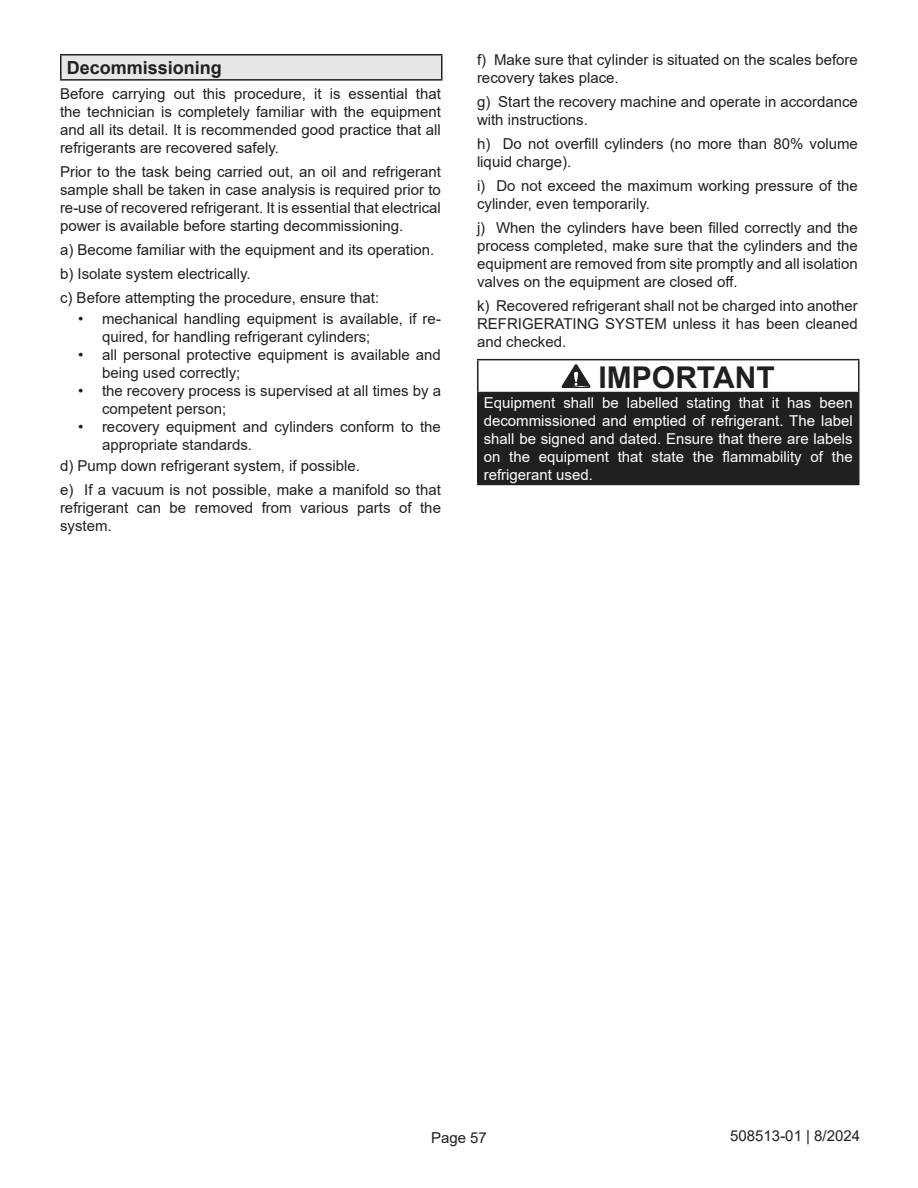
<style>
.page{position:relative;width:918px;height:1188px;background:#fff}
.page>*{position:absolute;margin:0;border:0;box-sizing:border-box;transform-origin:0 0}
.WARNING_20pt{font:700 30px "Arial";color:#231f20}
.Header_1_TOC{font:700 18px "Arial";color:#231f20}
.Paragraph{font:15px/18px "Arial";color:#231f20}
.White_10pt{font:15px/18px "Arial";color:#fff;text-align:justify}
</style>
<div class="page">
<div style="left:61px;top:55px;width:381px;height:25px;background:#e6e7e9"></div>
<hr style="left:60px;top:54px;width:382px;height:2px;background:#231f20">
<hr style="left:60px;top:56px;width:2px;height:23px;background:#231f20">
<svg style="left:441px;top:56px;width:1px;height:23px"></svg>
<hr style="left:60px;top:79px;width:382px;height:2px;background:#231f20">
<div style="left:478px;top:393px;width:381px;height:91px;background:#231f20"></div>
<hr style="left:477px;top:359px;width:383px;height:1px;background:#231f20">
<hr style="left:477px;top:360px;width:1px;height:32px;background:#231f20">
<hr style="left:858px;top:360px;width:2px;height:32px;background:#231f20">
<hr style="left:477px;top:392px;width:383px;height:1px;background:#231f20">
<hr style="left:477px;top:393px;width:1px;height:91px;background:#231f20">
<hr style="left:858px;top:393px;width:2px;height:91px;background:#231f20">
<hr style="left:477px;top:484px;width:383px;height:1px;background:#231f20">
<svg style="left:561px;top:364px;width:30px;height:24px"></svg>
<p class="Header_1_TOC" style="left:67px;top:55px;width:157px">Decommissioning</p>
<p class="Paragraph" style="left:60px;top:84px;width:382px;text-align:justify">Before carrying out this procedure, it is essential that the technician is completely familiar with the equipment and all its detail. It is recommended good practice that all refrigerants are recovered safely.</p>
<p class="Paragraph" style="left:60px;top:162px;width:382px;text-align:justify">Prior to the task being carried out, an oil and refrigerant sample shall be taken in case analysis is required prior to re-use of recovered refrigerant. It is essential that electrical power is available before starting decommissioning.</p>
<p class="Paragraph" style="left:60px;top:240px;width:376px">a) Become familiar with the equipment and its operation.</p>
<p class="Paragraph" style="left:60px;top:264px;width:192px">b) Isolate system electrically.</p>
<p class="Paragraph" style="left:60px;top:288px;width:321px">c) Before attempting the procedure, ensure that:</p>
<p class="Paragraph" style="left:102px;top:309px;width:340px;text-indent:-24px">• mechanical handling equipment is available, if re&shy;quired, for handling refrigerant cylinders;</p>
<p class="Paragraph" style="left:102px;top:345px;width:340px;text-indent:-24px">• all personal protective equipment is available and being used correctly;</p>
<p class="Paragraph" style="left:102px;top:381px;width:341px;text-indent:-24px">• the recovery process is supervised at all times by a competent person;</p>
<p class="Paragraph" style="left:102px;top:417px;width:340px;text-indent:-24px">• recovery equipment and cylinders conform to the appropriate standards.</p>
<p class="Paragraph" style="left:60px;top:456px;width:302px">d) Pump down refrigerant system, if possible.</p>
<p class="Paragraph" style="left:60px;top:480px;width:383px;text-align:justify">e) If a vacuum is not possible, make a manifold so that refrigerant can be removed from various parts of the system.</p>
<p class="Paragraph" style="left:477px;top:51px;width:382px">f) Make sure that cylinder is situated on the scales before recovery takes place.</p>
<p class="Paragraph" style="left:477px;top:93px;width:382px">g) Start the recovery machine and operate in accordance with instructions.</p>
<p class="Paragraph" style="left:477px;top:135px;width:382px">h) Do not overfill cylinders (no more than 80% volume liquid charge).</p>
<p class="Paragraph" style="left:477px;top:177px;width:382px">i) Do not exceed the maximum working pressure of the cylinder, even temporarily.</p>
<p class="Paragraph" style="left:477px;top:219px;width:383px;text-align:justify">j) When the cylinders have been filled correctly and the process completed, make sure that the cylinders and the equipment are removed from site promptly and all isolation valves on the equipment are closed off.</p>
<p class="Paragraph" style="left:477px;top:297px;width:382px;text-align:justify">k) Recovered refrigerant shall not be charged into another REFRIGERATING SYSTEM unless it has been cleaned and checked.</p>
<p class="WARNING_20pt" style="left:599px;top:356px;width:178px">IMPORTANT</p>
<p class="White_10pt" style="left:484px;top:394px;width:370px">Equipment shall be labelled stating that it has been decommissioned and emptied of refrigerant. The label shall be signed and dated. Ensure that there are labels on the equipment that state the flammability of the refrigerant used.</p>
<p class="Paragraph" style="left:431px;top:1129px;width:57px">Page 57</p>
<p class="Paragraph" style="left:730px;top:1127px;width:131px">508513-01 | 8/2024</p>
</div>
